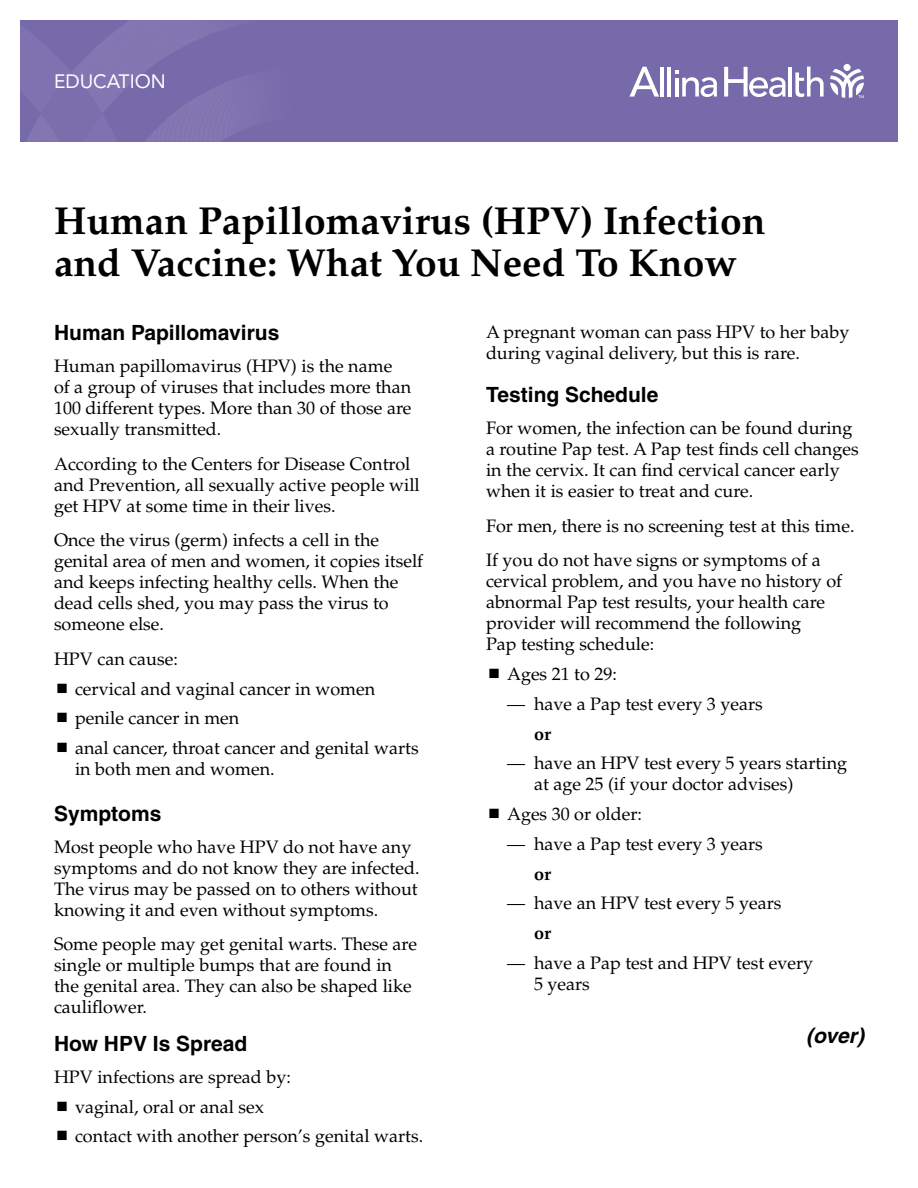
<style>
.page{position:relative;width:918px;height:1188px;background:#fff}
.page>*{position:absolute;margin:0;border:0;box-sizing:border-box;transform-origin:0 0}
.t1{font:700 39px/42px "Palatino";color:#000}
.t2{font:700 21px "Helvetica";color:#000}
.t3{font:italic 700 21px "Helvetica";color:#000}
.t4{font:19.2px "Avenir LT Std";color:#fff}
.t5{font:18px/21px "Palatino";color:#000}
.t6{font:700 18px "Palatino";color:#000}
</style>
<div class="page">
<div style="left:20px;top:20px;width:878px;height:122px;background:#766aab"></div>
<svg style="left:27px;top:20px;width:218px;height:122px"></svg>
<svg style="left:830px;top:69px;width:34px;height:29px"></svg>
<div style="left:844px;top:64px;width:7px;height:7px;background:#fff;border-radius:50%"></div>
<hr style="left:660px;top:67px;width:4px;height:30px;background:#fff">
<hr style="left:667px;top:67px;width:4px;height:30px;background:#fff">
<hr style="left:789px;top:67px;width:3px;height:30px;background:#fff">
<svg style="left:795px;top:67px;width:29px;height:30px"></svg>
<svg style="left:675px;top:71px;width:42px;height:26px"></svg>
<svg style="left:629px;top:67px;width:30px;height:30px"></svg>
<svg style="left:724px;top:67px;width:62px;height:30px"></svg>
<p class="t4" style="left:54px;top:70px;width:113px">EDUCATION</p>
<h1 class="t1" style="left:54px;top:200px;width:713px">Human Papillomavirus (HPV) Infection and Vaccine: What You Need To Know</h1>
<p class="t2" style="left:54px;top:320px;width:227px">Human Papillomavirus</p>
<p class="t5" style="left:54px;top:356px;width:359px">Human papillomavirus (HPV) is the name of a group of viruses that includes more than 100 different types. More than 30 of those are sexually transmitted.</p>
<p class="t5" style="left:54px;top:453px;width:367px">According to the Centers for Disease Control and Prevention, all sexually active people will get HPV at some time in their lives.</p>
<p class="t5" style="left:54px;top:530px;width:371px">Once the virus (germ) infects a cell in the genital area of men and women, it copies itself and keeps infecting healthy cells. When the dead cells shed, you may pass the virus to someone else.</p>
<p class="t5" style="left:75px;top:644px;width:345px;line-height:29.7px;text-indent:-21px">HPV can cause:<br>cervical and vaginal cancer in women penile cancer in men<br>anal cancer, throat cancer and genital warts</p>
<p class="t5" style="left:75px;top:759px;width:201px">in both men and women.</p>
<p class="t2" style="left:54px;top:801px;width:109px">Symptoms</p>
<p class="t5" style="left:54px;top:836px;width:367px">Most people who have HPV do not have any symptoms and do not know they are infected.<br>The virus may be passed on to others without knowing it and even without symptoms.</p>
<p class="t5" style="left:54px;top:934px;width:365px">Some people may get genital warts. These are single or multiple bumps that are found in the genital area. They can also be shaped like cauliflower.</p>
<p class="t2" style="left:54px;top:1031px;width:195px">How HPV Is Spread</p>
<p class="t5" style="left:75px;top:1062px;width:350px;line-height:29.8px;text-indent:-21px">HPV infections are spread by:<br>vaginal, oral or anal sex<br>contact with another person’s genital warts.</p>
<p class="t5" style="left:486px;top:322px;width:365px">A pregnant woman can pass HPV to her baby during vaginal delivery, but this is rare.</p>
<p class="t2" style="left:486px;top:382px;width:174px">Testing Schedule</p>
<p class="t5" style="left:486px;top:418px;width:374px">For women, the infection can be found during a routine Pap test. A Pap test finds cell changes in the cervix. It can find cervical cancer early when it is easier to treat and cure.</p>
<p class="t5" style="left:486px;top:509px;width:370px;line-height:34.5px">For men, there is no screening test at this time.<br>If you do not have signs or symptoms of a</p>
<p class="t5" style="left:486px;top:571px;width:358px">cervical problem, and you have no history of abnormal Pap test results, your health care provider will recommend the following<br>Pap testing schedule:</p>
<p class="t5" style="left:507px;top:664px;width:111px">Ages 21 to 29:</p>
<p class="t5" style="left:507px;top:694px;width:257px">— have a Pap test every 3 years</p>
<p class="t6" style="left:534px;top:723px;width:19px">or</p>
<p class="t5" style="left:534px;top:753px;width:315px;text-indent:-27px">— have an HPV test every 5 years starting at age 25 (if your doctor advises)</p>
<p class="t5" style="left:507px;top:804px;width:136px">Ages 30 or older:</p>
<p class="t5" style="left:507px;top:833px;width:257px">— have a Pap test every 3 years</p>
<p class="t6" style="left:534px;top:863px;width:19px">or</p>
<p class="t5" style="left:507px;top:893px;width:276px">— have an HPV test every 5 years</p>
<p class="t6" style="left:534px;top:923px;width:19px">or</p>
<p class="t5" style="left:534px;top:953px;width:281px;text-indent:-27px">— have a Pap test and HPV test every<br>5 years</p>
<p class="t3" style="left:806px;top:1023px;width:59px">(over)</p>
</div>
